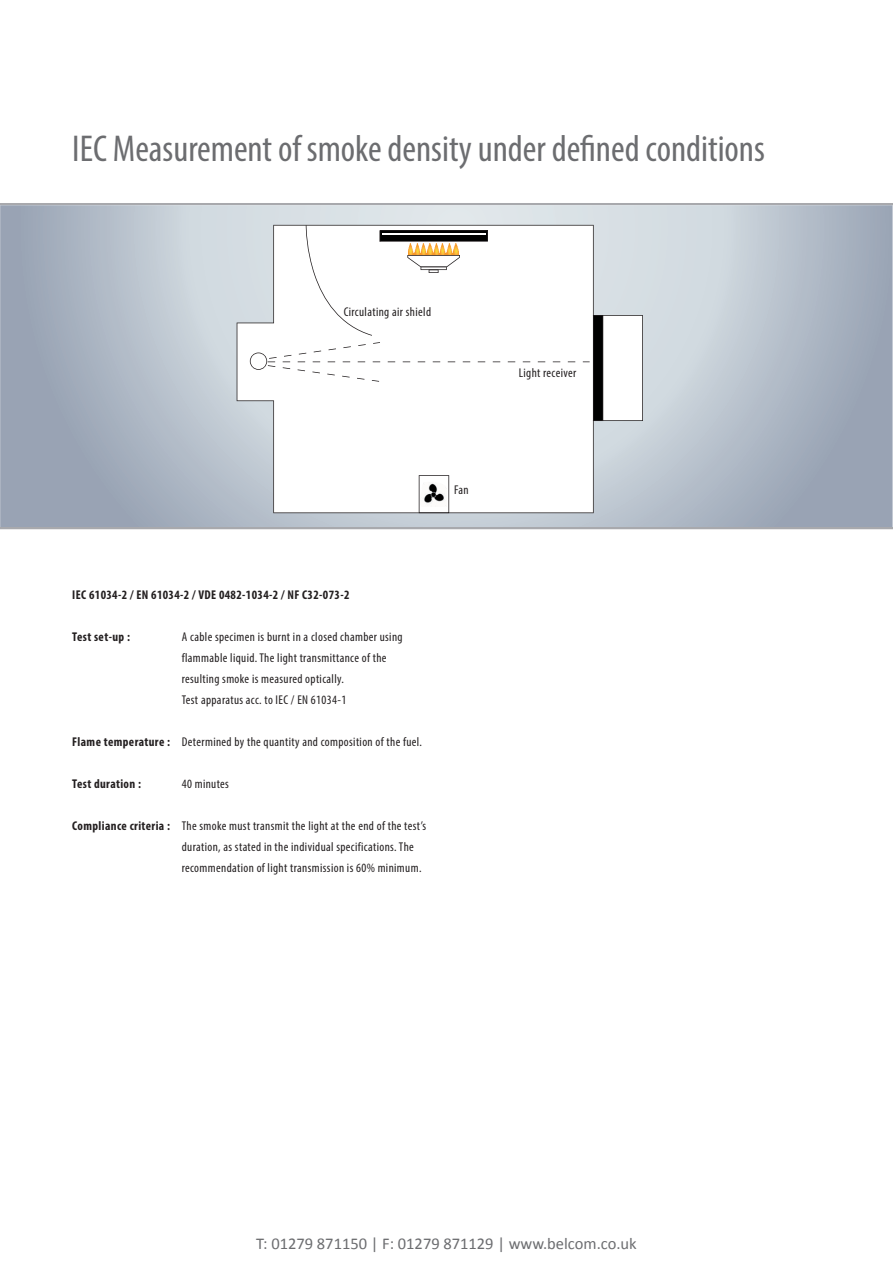
<style>
.page{position:relative;width:893px;height:1263px;background:#fff}
.page>*{position:absolute;margin:0;border:0;box-sizing:border-box;transform-origin:0 0}
.t1{font:condensed 37.5px "Myriad Pro";color:#6c6d70}
.t2{font:16.5px "Calibri";color:#6c6d70}
.t3{font:condensed 12.75px "Myriad Pro";letter-spacing:.03em;color:#231f20}
.t4{font:700 condensed 12.75px "Myriad Pro";letter-spacing:.03em;color:#231f20}
.s1{font-weight:700}
</style>
<div class="page">
<hr style="left:0;top:203px;width:893px;height:2px;background:#a8a9ad">
<hr style="left:0;top:527px;width:893px;height:2px;background:#a8a9ad">
<svg style="left:0;top:205px;width:892px;height:322px;background:#b3bdc8"></svg>
<svg style="left:237px;top:225px;width:406px;height:288px"></svg>
<svg style="left:250px;top:342px;width:130px;height:40px"></svg>
<svg style="left:306px;top:225px;width:66px;height:111px"></svg>
<svg style="left:583px;top:315px;width:20px;height:106px"></svg>
<img style="left:408px;top:243px;width:51px;height:12px">
<svg style="left:407px;top:255px;width:53px;height:18px"></svg>
<svg style="left:379px;top:230px;width:109px;height:12px"></svg>
<hr style="left:382px;top:233px;width:103px;height:1px;background:#fff">
<svg style="left:419px;top:475px;width:30px;height:38px"></svg>
<img style="left:421px;top:481px;width:25px;height:25px">
<p class="t1" style="left:72px;top:126px;width:694px">IEC Measurement of smoke density under defined conditions</p>
<p class="t3" style="left:344px;top:304px;width:89px">Circulating air shield</p>
<p class="t3" style="left:454px;top:482px;width:16px">Fan</p>
<p class="t4" style="left:72px;top:587px;width:279px">IEC 61034-2 / EN 61034-2 / VDE 0482-1034-2 / NF C32-073-2</p>
<p class="t4" style="left:72px;top:629px;width:59px">Test set-up :</p>
<p class="t3" style="left:182px;top:629px;width:222px">A cable specimen is burnt in a closed chamber using</p>
<p class="t3" style="left:182px;top:650px;width:206px">flammable liquid. The light transmittance of the</p>
<p class="t3" style="left:182px;top:671px;width:164px">resulting smoke is measured optically.</p>
<p class="t3" style="left:182px;top:692px;width:166px">Test apparatus acc. to IEC / EN 61034-1</p>
<p class="t3" style="left:72px;top:734px;width:351px"><span class="s1">Flame temperature :</span> Determined by the quantity and composition of the fuel.</p>
<p class="t4" style="left:72px;top:776px;width:70px">Test duration :</p>
<p class="t3" style="left:182px;top:776px;width:49px">40 minutes</p>
<p class="t3" style="left:72px;top:818px;width:355px"><span class="s1">Compliance criteria :</span> The smoke must transmit the light at the end of the test’s</p>
<p class="t3" style="left:182px;top:839px;width:234px">duration, as stated in the individual specifications. The</p>
<p class="t3" style="left:182px;top:860px;width:241px">recommendation of light transmission is 60% minimum.</p>
<p class="t3" style="left:519px;top:365px;width:59px">Light receiver</p>
<p class="t2" style="left:256px;top:1233px;width:382px">T: 01279 871150 | F: 01279 871129 | www.belcom.co.uk</p>
</div>
